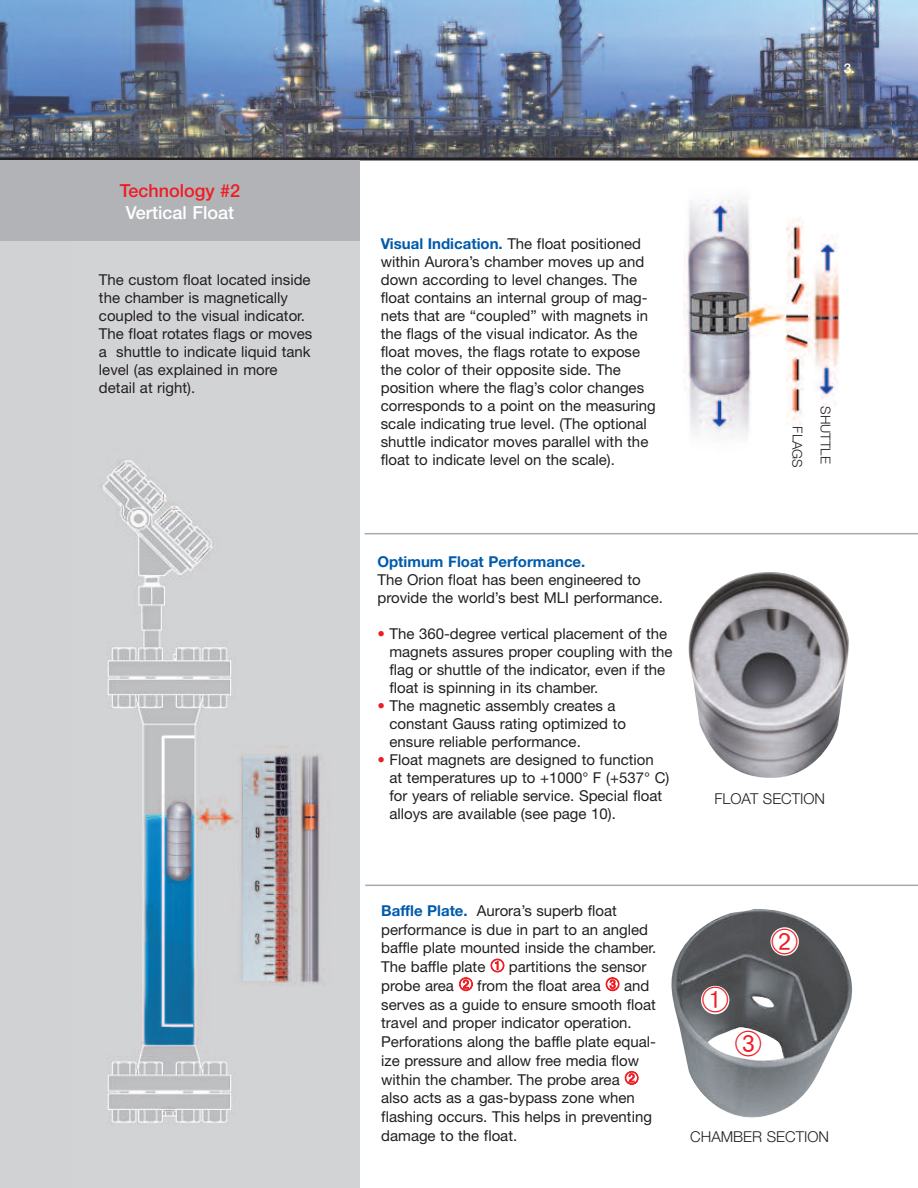
<style>
.page{position:relative;width:918px;height:1188px;background:#fff}
.page>*{position:absolute;margin:0;border:0;box-sizing:border-box;transform-origin:0 0}
.t1{font:500 18px "Helvetica Neue";color:#fff}
.t2{font:500 18px "Helvetica Neue";color:#ee1d23}
.t3{font:15px/18px "Helvetica Neue";color:#231f20}
.t4{font:300 15px "Helvetica Neue";color:#231f20}
.t5{font:700 15px "Helvetica Neue";color:#015aaa}
.t6{font:300 13.5px "Helvetica Neue";color:#231f20}
.t7{font:500 13.5px "Helvetica Neue";color:#fff}
.s1{font-weight:700;color:#015aaa}
.s2{color:#ee1d23}
</style>
<div class="page">
<img style="left:0;top:0;width:918px;height:158px">
<div style="left:0;top:164px;width:360px;height:1024px;background:#d1d2d4"></div>
<img style="left:101px;top:459px;width:221px;height:665px">
<img style="left:671px;top:909px;width:182px;height:209px">
<img style="left:688px;top:572px;width:162px;height:206px">
<hr style="left:365px;top:533px;width:553px;height:1px;background:#a8a9ad">
<hr style="left:365px;top:885px;width:553px;height:1px;background:#a8a9ad">
<img style="left:683px;top:198px;width:157px;height:240px">
<hr style="left:0;top:158px;width:918px;height:2px;background:#231f20">
<div style="left:0;top:160px;width:360px;height:82px;background:#b2b3b7"></div>
<svg style="left:701px;top:986px;width:28px;height:28px"></svg>
<svg style="left:770px;top:927px;width:29px;height:29px"></svg>
<svg style="left:736px;top:1031px;width:25px;height:26px"></svg>
<svg style="left:702px;top:987px;width:26px;height:26px"></svg>
<svg style="left:772px;top:929px;width:26px;height:25px"></svg>
<p class="t2" style="left:120px;top:184px;width:122px">Technology #2</p>
<p class="t1" style="left:126px;top:206px;width:110px">Vertical Float</p>
<p class="t3" style="left:99px;top:272px;width:215px">The custom float located inside the chamber is magnetically coupled to the visual indicator.<br>The float rotates flags or moves a shuttle to indicate liquid tank level (as explained in more detail at right).</p>
<p class="t7" style="left:844px;top:63px;width:13px">3.</p>
<p class="t3" style="left:381px;top:236px;width:277px"><span class="s1">Visual Indication.</span> The float positioned within Aurora’s chamber moves up and down according to level changes. The float contains an internal group of mag&shy;nets that are “coupled” with magnets in the flags of the visual indicator. As the float moves, the flags rotate to expose the color of their opposite side. The position where the flag’s color changes corresponds to a point on the measuring scale indicating true level. (The optional shuttle indicator moves parallel with the float to indicate level on the scale).</p>
<p class="t6" style="left:802px;top:426px;width:43px;rotate:90deg">FLAGS</p>
<p class="t6" style="left:831px;top:406px;width:59px;rotate:90deg">SHUTTLE</p>
<p class="t5" style="left:377px;top:556px;width:209px">Optimum Float Performance.</p>
<p class="t3" style="left:377px;top:572px;width:287px">The Orion float has been engineered to provide the world’s best MLI performance.</p>
<p class="t3" style="left:389px;top:626px;width:285px;text-indent:-12px"><span class="s2">•</span> The 360-degree vertical placement of the magnets assures proper coupling with the flag or shuttle of the indicator, even if the float is spinning in its chamber.</p>
<p class="t3" style="left:389px;top:698px;width:238px;text-indent:-12px"><span class="s2">•</span> The magnetic assembly creates a constant Gauss rating optimized to ensure reliable performance.</p>
<p class="t3" style="left:389px;top:752px;width:281px;text-indent:-12px"><span class="s2">•</span> Float magnets are designed to function at temperatures up to +1000° F (+537° C) for years of reliable service. Special float alloys are available (see page 10).</p>
<p class="t4" style="left:714px;top:793px;width:112px">FLOAT SECTION</p>
<p class="t3" style="left:381px;top:903px;width:277px;line-height:18.8px"><span class="s1">Baffle Plate.</span> Aurora’s superb float performance is due in part to an angled baffle plate mounted inside the chamber.<br>The baffle plate <span class="s2">➀</span> partitions the sensor probe area <span class="s2">➁</span> from the float area <span class="s2">➂</span> and serves as a guide to ensure smooth float travel and proper indicator operation.<br>Perforations along the baffle plate equal&shy;ize pressure and allow free media flow within the chamber. The probe area <span class="s2">➁ </span>also acts as a gas-bypass zone when flashing occurs. This helps in preventing damage to the float.</p>
<p class="t4" style="left:690px;top:1132px;width:140px">CHAMBER SECTION</p>
</div>
